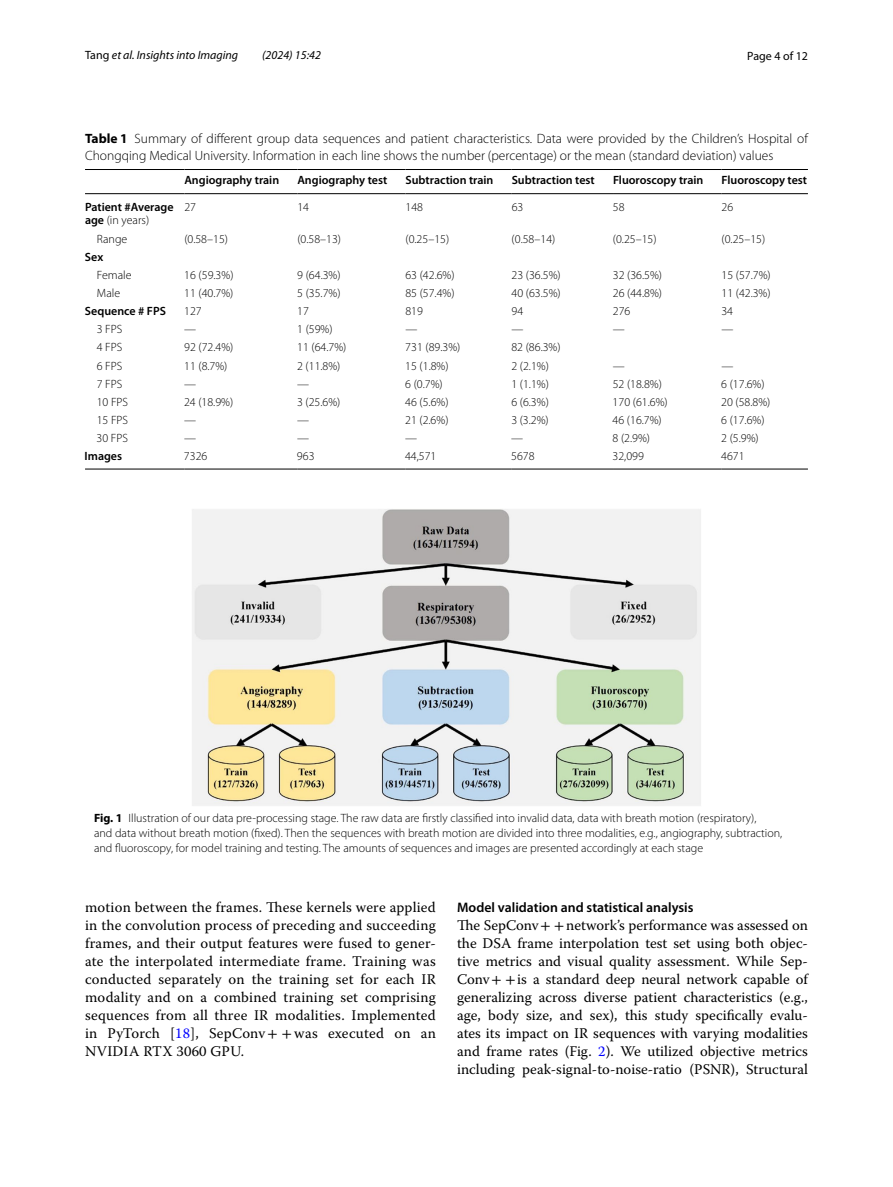
<style>
.page{position:relative;width:893px;height:1187px;background:#fff}
.page>*{position:absolute;margin:0;border:0;box-sizing:border-box;transform-origin:0 0}
.t1{font:14.7px/18px "Warnock Pro";letter-spacing:.005em;color:#000;text-align:justify}
.t2{font:600 13.8px "Myriad Pro";color:#000}
.t3{font:300 13.5px/16.5px "Myriad Pro";color:#000}
.t4{font:300 12px/15px "Myriad Pro";color:#000}
.t5{font:600 12px/13.5px "Myriad Pro";color:#000}
.t6{font:italic 12px "Myriad Pro";color:#000}
.t7{font:12px "Myriad Pro";color:#000}
.s1{font-style:normal}
.s2{font-weight:700}
.s3{font-weight:300}
.s4{color:#00f}
.s5{font-family:"STIX"}
</style>
<div class="page">
<hr style="left:85px;top:169px;width:99px;height:1px;background:#000">
<hr style="left:85px;top:193px;width:99px;height:1px;background:#000">
<hr style="left:184px;top:169px;width:113px;height:1px;background:#000">
<hr style="left:184px;top:193px;width:113px;height:1px;background:#000">
<hr style="left:297px;top:169px;width:109px;height:1px;background:#000">
<hr style="left:297px;top:193px;width:109px;height:1px;background:#000">
<hr style="left:406px;top:169px;width:106px;height:1px;background:#000">
<hr style="left:406px;top:193px;width:106px;height:1px;background:#000">
<hr style="left:512px;top:169px;width:101px;height:1px;background:#000">
<hr style="left:512px;top:193px;width:101px;height:1px;background:#000">
<hr style="left:613px;top:169px;width:109px;height:1px;background:#000">
<hr style="left:613px;top:193px;width:109px;height:1px;background:#000">
<hr style="left:722px;top:169px;width:86px;height:1px;background:#000">
<hr style="left:722px;top:193px;width:86px;height:1px;background:#000">
<hr style="left:85px;top:469px;width:99px;height:1px;background:#000">
<hr style="left:184px;top:469px;width:113px;height:1px;background:#000">
<hr style="left:297px;top:469px;width:109px;height:1px;background:#000">
<hr style="left:406px;top:469px;width:106px;height:1px;background:#000">
<hr style="left:512px;top:469px;width:101px;height:1px;background:#000">
<hr style="left:613px;top:469px;width:109px;height:1px;background:#000">
<hr style="left:722px;top:469px;width:86px;height:1px;background:#000">
<img style="left:192px;top:509px;width:509px;height:297px">
<p class="t6" style="left:85px;top:48px;width:155px"><span class="s1">Tang</span> et al. Insights into Imaging</p>
<p class="t6" style="left:262px;top:48px;width:60px">(2024) 15:42</p>
<p class="t7" style="left:747px;top:48px;width:62px">Page 4 of 12</p>
<p class="t3" style="left:85px;top:130px;width:724px"><span class="s2">Table 1</span> Summary of different group data sequences and patient characteristics. Data were provided by the Children’s Hospital of<br>Chongqing Medical University. Information in each line shows the number (percentage) or the mean (standard deviation) values</p>
<p class="t5" style="left:184px;top:173px;width:96px">Angiography train</p>
<p class="t5" style="left:297px;top:173px;width:91px">Angiography test</p>
<p class="t5" style="left:406px;top:173px;width:89px">Subtraction train</p>
<p class="t5" style="left:512px;top:173px;width:85px">Subtraction test</p>
<p class="t5" style="left:613px;top:173px;width:92px">Fluoroscopy train</p>
<p class="t5" style="left:722px;top:173px;width:87px">Fluoroscopy test</p>
<p class="t5" style="left:85px;top:200px;width:90px">Patient #Average age <span class="s3">(in years)</span></p>
<p class="t4" style="left:184px;top:199px;width:13px">27</p>
<p class="t4" style="left:297px;top:199px;width:13px">14</p>
<p class="t4" style="left:405px;top:199px;width:19px">148</p>
<p class="t4" style="left:512px;top:199px;width:13px">63</p>
<p class="t4" style="left:613px;top:199px;width:13px">58</p>
<p class="t4" style="left:722px;top:199px;width:13px">26</p>
<p class="t4" style="left:97px;top:231px;width:32px">Range</p>
<p class="t4" style="left:184px;top:231px;width:45px">(0.58–15)</p>
<p class="t4" style="left:297px;top:231px;width:45px">(0.58–13)</p>
<p class="t4" style="left:405px;top:231px;width:45px">(0.25–15)</p>
<p class="t4" style="left:512px;top:231px;width:45px">(0.58–14)</p>
<p class="t4" style="left:613px;top:231px;width:45px">(0.25–15)</p>
<p class="t4" style="left:721px;top:231px;width:45px">(0.25–15)</p>
<p class="t5" style="left:85px;top:249px;width:20px">Sex</p>
<p class="t4" style="left:97px;top:267px;width:36px">Female</p>
<p class="t4" style="left:184px;top:267px;width:51px">16 (59.3%)</p>
<p class="t4" style="left:297px;top:267px;width:45px">9 (64.3%)</p>
<p class="t4" style="left:405px;top:267px;width:51px">63 (42.6%)</p>
<p class="t4" style="left:512px;top:267px;width:51px">23 (36.5%)</p>
<p class="t4" style="left:613px;top:267px;width:51px">32 (36.5%)</p>
<p class="t4" style="left:721px;top:267px;width:51px">15 (57.7%)</p>
<p class="t4" style="left:97px;top:285px;width:25px">Male</p>
<p class="t4" style="left:184px;top:285px;width:51px">11 (40.7%)</p>
<p class="t4" style="left:297px;top:285px;width:45px">5 (35.7%)</p>
<p class="t4" style="left:405px;top:285px;width:51px">85 (57.4%)</p>
<p class="t4" style="left:512px;top:285px;width:51px">40 (63.5%)</p>
<p class="t4" style="left:613px;top:285px;width:51px">26 (44.8%)</p>
<p class="t4" style="left:721px;top:285px;width:51px">11 (42.3%)</p>
<p class="t5" style="left:85px;top:304px;width:83px">Sequence # FPS</p>
<p class="t4" style="left:184px;top:304px;width:19px">127</p>
<p class="t4" style="left:297px;top:304px;width:13px">17</p>
<p class="t4" style="left:405px;top:304px;width:19px">819</p>
<p class="t4" style="left:511px;top:304px;width:13px">94</p>
<p class="t4" style="left:613px;top:304px;width:19px">276</p>
<p class="t4" style="left:721px;top:304px;width:13px">34</p>
<p class="t4" style="left:97px;top:322px;width:27px">3 FPS</p>
<p class="t4" style="left:184px;top:322px;width:13px">—</p>
<p class="t4" style="left:297px;top:322px;width:37px">1 (59%)</p>
<p class="t4" style="left:405px;top:322px;width:13px">—</p>
<p class="t4" style="left:511px;top:322px;width:13px">—</p>
<p class="t4" style="left:613px;top:322px;width:13px">—</p>
<p class="t4" style="left:721px;top:322px;width:13px">—</p>
<p class="t4" style="left:97px;top:340px;width:27px">4 FPS</p>
<p class="t4" style="left:184px;top:340px;width:51px">92 (72.4%)</p>
<p class="t4" style="left:297px;top:340px;width:51px">11 (64.7%)</p>
<p class="t4" style="left:405px;top:340px;width:57px">731 (89.3%)</p>
<p class="t4" style="left:511px;top:340px;width:51px">82 (86.3%)</p>
<p class="t4" style="left:97px;top:358px;width:27px">6 FPS</p>
<p class="t4" style="left:184px;top:358px;width:45px">11 (8.7%)</p>
<p class="t4" style="left:297px;top:358px;width:45px">2 (11.8%)</p>
<p class="t4" style="left:405px;top:358px;width:45px">15 (1.8%)</p>
<p class="t4" style="left:511px;top:358px;width:39px">2 (2.1%)</p>
<p class="t4" style="left:613px;top:358px;width:13px">—</p>
<p class="t4" style="left:721px;top:358px;width:13px">—</p>
<p class="t4" style="left:97px;top:376px;width:27px">7 FPS</p>
<p class="t4" style="left:184px;top:376px;width:13px">—</p>
<p class="t4" style="left:297px;top:376px;width:13px">—</p>
<p class="t4" style="left:405px;top:376px;width:39px">6 (0.7%)</p>
<p class="t4" style="left:511px;top:376px;width:39px">1 (1.1%)</p>
<p class="t4" style="left:613px;top:376px;width:51px">52 (18.8%)</p>
<p class="t4" style="left:721px;top:376px;width:45px">6 (17.6%)</p>
<p class="t4" style="left:97px;top:394px;width:33px">10 FPS</p>
<p class="t4" style="left:184px;top:394px;width:51px">24 (18.9%)</p>
<p class="t4" style="left:297px;top:394px;width:45px">3 (25.6%)</p>
<p class="t4" style="left:405px;top:394px;width:45px">46 (5.6%)</p>
<p class="t4" style="left:511px;top:394px;width:39px">6 (6.3%)</p>
<p class="t4" style="left:613px;top:394px;width:57px">170 (61.6%)</p>
<p class="t4" style="left:721px;top:394px;width:51px">20 (58.8%)</p>
<p class="t4" style="left:97px;top:413px;width:33px">15 FPS</p>
<p class="t4" style="left:184px;top:413px;width:13px">—</p>
<p class="t4" style="left:297px;top:413px;width:13px">—</p>
<p class="t4" style="left:405px;top:413px;width:45px">21 (2.6%)</p>
<p class="t4" style="left:511px;top:413px;width:39px">3 (3.2%)</p>
<p class="t4" style="left:613px;top:413px;width:51px">46 (16.7%)</p>
<p class="t4" style="left:721px;top:413px;width:45px">6 (17.6%)</p>
<p class="t4" style="left:97px;top:431px;width:33px">30 FPS</p>
<p class="t4" style="left:184px;top:431px;width:13px">—</p>
<p class="t4" style="left:297px;top:431px;width:13px">—</p>
<p class="t4" style="left:405px;top:431px;width:13px">—</p>
<p class="t4" style="left:511px;top:431px;width:13px">—</p>
<p class="t4" style="left:613px;top:431px;width:39px">8 (2.9%)</p>
<p class="t4" style="left:721px;top:431px;width:39px">2 (5.9%)</p>
<p class="t5" style="left:85px;top:449px;width:39px">Images</p>
<p class="t4" style="left:184px;top:449px;width:25px">7326</p>
<p class="t4" style="left:297px;top:449px;width:19px">963</p>
<p class="t4" style="left:405px;top:449px;width:33px">44,571</p>
<p class="t4" style="left:511px;top:449px;width:25px">5678</p>
<p class="t4" style="left:612px;top:449px;width:33px">32,099</p>
<p class="t4" style="left:721px;top:449px;width:25px">4671</p>
<p class="t4" style="left:94px;top:810px;width:690px"><span class="s2">Fig. 1</span> Illustration of our data pre-processing stage. The raw data are firstly classified into invalid data, data with breath motion (respiratory),<br>and data without breath motion (fixed). Then the sequences with breath motion are divided into three modalities, e.g., angiography, subtraction, and fluoroscopy, for model training and testing. The amounts of sequences and images are presented accordingly at each stage</p>
<p class="t1" style="left:85px;top:897px;width:352px">motion between the frames. These kernels were applied in the convolution process of preceding and succeeding frames, and their output features were fused to gener&shy;ate the interpolated intermediate frame. Training was conducted separately on the training set for each IR modality and on a combined training set comprising sequences from all three IR modalities. Implemented in PyTorch [<span class="s4">18</span>], SepConv<span class="s5">+ +</span> was executed on an NVIDIA RTX 3060 GPU.</p>
<p class="t2" style="left:457px;top:898px;width:238px">Model validation and statistical analysis</p>
<p class="t1" style="left:457px;top:915px;width:352px">The SepConv<span class="s5">+ +</span>network’s performance was assessed on the DSA frame interpolation test set using both objec&shy;tive metrics and visual quality assessment. While Sep-Conv<span class="s5">+ +</span>is a standard deep neural network capable of generalizing across diverse patient characteristics (e.g., age, body size, and sex), this study specifically evalu&shy;ates its impact on IR sequences with varying modalities and frame rates (Fig. <span class="s4">2</span>). We utilized objective metrics including peak-signal-to-noise-ratio (PSNR), Structural</p>
</div>
